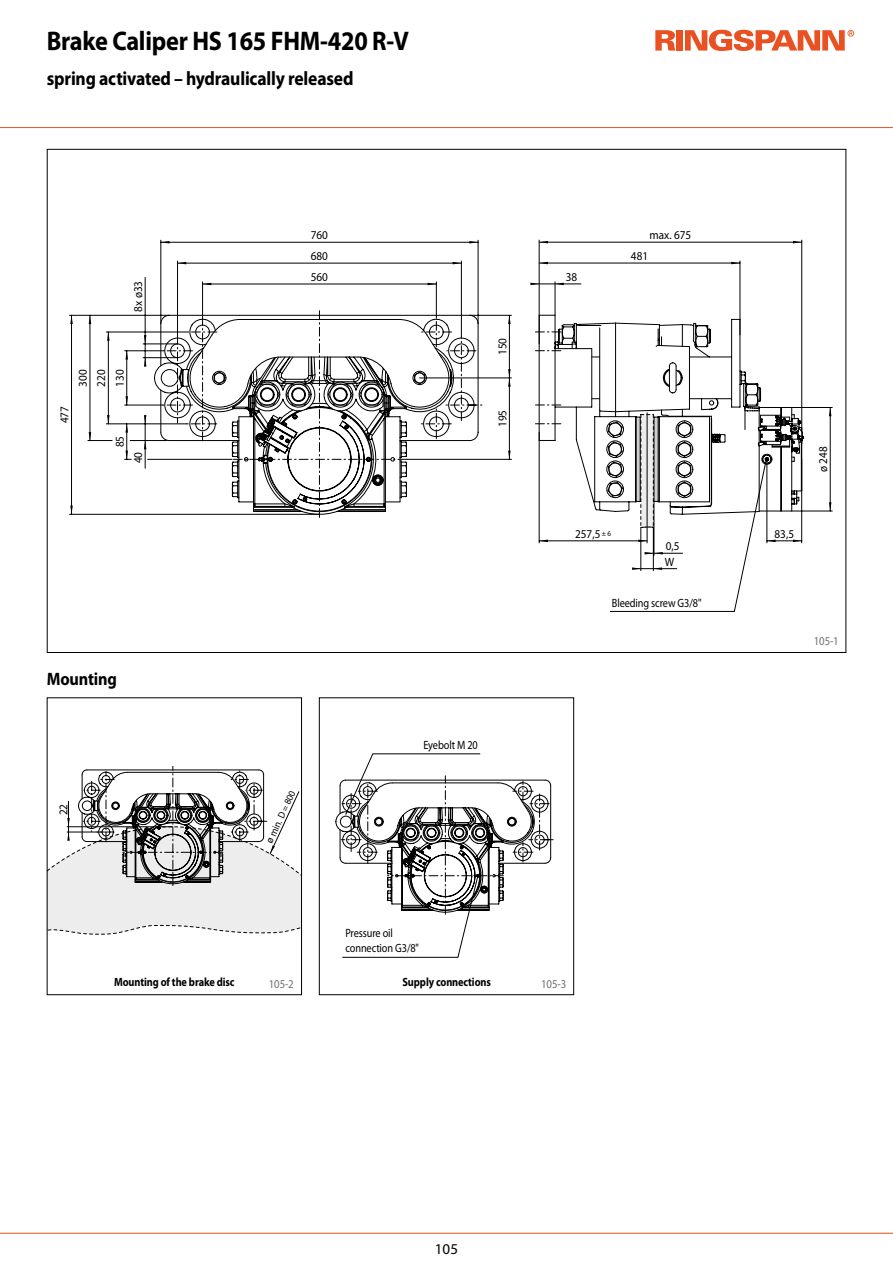
<style>
.page{position:relative;width:893px;height:1263px;background:#fff}
.page>*{position:absolute;margin:0;border:0;box-sizing:border-box;transform-origin:0 0}
.t1{font:700 27px "Myriad Pro";letter-spacing:-.01em;color:#000;scale:.9 1}
.t2{font:700 19.5px "Myriad Pro";letter-spacing:-.01em;color:#000;scale:.9 1}
.t3{font:700 18px "Myriad Pro";letter-spacing:-.01em;color:#000;scale:.9 1}
.t4{font:15px "Myriad Pro";color:#000}
.t5{font:12px/18.5px "Myriad Pro";letter-spacing:-.005em;color:#000;scale:.93 1}
.t6{font:12px/15px "Myriad Pro";letter-spacing:-.005em;color:#000;scale:.86 1}
.t7{font:700 12px "Myriad Pro";letter-spacing:-.01em;color:#000;scale:.86 1}
.t8{font:12px "Myriad Pro";letter-spacing:-.01em;color:#706f6f;scale:.9 1}
.t9{font:9.75px "Arial";color:#000;scale:.93 1}
.s1{font-family:"Myriad Pro"}
.s2{font-size:7.5px}
</style>
<div class="page">
<hr style="left:0;top:127px;width:893px;height:1px;background:#e95123">
<hr style="left:0;top:1233px;width:893px;height:1px;background:#e95123">
<svg style="left:655px;top:30px;width:20px;height:21px"></svg>
<div style="left:676px;top:30px;width:7px;height:21px;background:#e95123"></div>
<svg style="left:685px;top:30px;width:169px;height:21px"></svg>
<svg style="left:530px;top:283px;width:9px;height:2px"></svg>
<svg style="left:125px;top:425px;width:3px;height:8px"></svg>
<svg style="left:107px;top:333px;width:3px;height:8px"></svg>
<svg style="left:125px;top:351px;width:3px;height:9px"></svg>
<svg style="left:144px;top:358px;width:2px;height:9px"></svg>
<svg style="left:70px;top:505px;width:3px;height:9px"></svg>
<svg style="left:144px;top:415px;width:2px;height:9px"></svg>
<svg style="left:125px;top:396px;width:3px;height:9px"></svg>
<svg style="left:107px;top:415px;width:3px;height:9px"></svg>
<hr style="left:539px;top:240px;width:1px;height:104px;background:#000">
<hr style="left:555px;top:282px;width:1px;height:33px;background:#000">
<hr style="left:792px;top:511px;width:40px;height:1px;background:#000">
<hr style="left:792px;top:407px;width:40px;height:1px;background:#000">
<hr style="left:740px;top:261px;width:1px;height:74px;background:#000">
<hr style="left:801px;top:240px;width:1px;height:204px;background:#000">
<hr style="left:533px;top:284px;width:48px;height:1px;background:#000">
<hr style="left:830px;top:407px;width:1px;height:104px;background:#000">
<hr style="left:539px;top:263px;width:201px;height:1px;background:#000">
<hr style="left:539px;top:242px;width:263px;height:1px;background:#000">
<hr style="left:71px;top:315px;width:1px;height:199px;background:#000">
<hr style="left:90px;top:315px;width:1px;height:125px;background:#000">
<hr style="left:108px;top:332px;width:1px;height:92px;background:#000">
<hr style="left:126px;top:424px;width:1px;height:35px;background:#000">
<hr style="left:126px;top:351px;width:1px;height:54px;background:#000">
<hr style="left:145px;top:418px;width:1px;height:50px;background:#000">
<hr style="left:145px;top:277px;width:1px;height:86px;background:#000">
<hr style="left:161px;top:240px;width:1px;height:84px;background:#000">
<hr style="left:177px;top:261px;width:1px;height:74px;background:#000">
<hr style="left:202px;top:282px;width:1px;height:36px;background:#000">
<hr style="left:69px;top:514px;width:250px;height:1px;background:#000">
<svg style="left:125px;top:451px;width:6px;height:9px"></svg>
<hr style="left:148px;top:459px;width:84px;height:1px;background:#000">
<svg style="left:88px;top:432px;width:24px;height:9px"></svg>
<hr style="left:130px;top:440px;width:37px;height:1px;background:#000">
<hr style="left:106px;top:424px;width:81px;height:1px;background:#000">
<hr style="left:125px;top:405px;width:37px;height:1px;background:#000">
<hr style="left:143px;top:357px;width:35px;height:1px;background:#000">
<hr style="left:125px;top:350px;width:39px;height:1px;background:#000">
<hr style="left:143px;top:344px;width:35px;height:1px;background:#000">
<hr style="left:106px;top:332px;width:82px;height:1px;background:#000">
<hr style="left:69px;top:315px;width:100px;height:1px;background:#000">
<hr style="left:436px;top:282px;width:1px;height:35px;background:#000">
<hr style="left:203px;top:284px;width:233px;height:1px;background:#000">
<hr style="left:461px;top:261px;width:1px;height:75px;background:#000">
<hr style="left:178px;top:263px;width:283px;height:1px;background:#000">
<hr style="left:478px;top:240px;width:1px;height:84px;background:#000">
<hr style="left:161px;top:242px;width:317px;height:1px;background:#000">
<svg style="left:154px;top:315px;width:77px;height:200px"></svg>
<svg style="left:179px;top:315px;width:52px;height:194px"></svg>
<svg style="left:162px;top:318px;width:55px;height:123px"></svg>
<svg style="left:49px;top:766px;width:251px;height:168px"></svg>
<div style="left:47px;top:697px;width:255px;height:298px;border:1px solid #000"></div>
<div style="left:319px;top:697px;width:255px;height:298px;border:1px solid #000"></div>
<svg style="left:336px;top:753px;width:218px;height:205px"></svg>
<svg style="left:231px;top:309px;width:573px;height:303px"></svg>
<h1 class="t1" style="left:47px;top:23px;width:404px">Brake Caliper HS 165 FHM-420 R-V</h1>
<h2 class="t2" style="left:47px;top:66px;width:342px">spring activated – hydraulically released</h2>
<p class="t5" style="left:311px;top:226px;width:20px">760</p>
<p class="t5" style="left:129px;top:312px;width:35px;rotate:-90deg">8x ø33</p>
<p class="t5" style="left:55px;top:423px;width:20px;rotate:-90deg">477</p>
<p class="t5" style="left:73px;top:386px;width:20px;text-align:justify;rotate:-90deg">300<br>220<br>130</p>
<p class="t5" style="left:110px;top:447px;width:14px;rotate:-90deg">85</p>
<p class="t5" style="left:129px;top:463px;width:14px;rotate:-90deg">40</p>
<p class="t5" style="left:311px;top:247px;width:20px">680</p>
<p class="t5" style="left:311px;top:267px;width:20px">560</p>
<p class="t5" style="left:493px;top:355px;width:20px;rotate:-90deg">150</p>
<p class="t5" style="left:493px;top:427px;width:20px;rotate:-90deg">195</p>
<h3 class="t3" style="left:47px;top:668px;width:79px">Mounting</h3>
<p class="t5" style="left:54px;top:815px;width:14px;rotate:-90deg">22</p>
<p class="t9" style="left:263px;top:840px;width:63px;rotate:-65deg">ø min. <span class="s1">D = 800</span></p>
<p class="t6" style="left:423px;top:737px;width:65px">Eyebolt M 20</p>
<p class="t6" style="left:345px;top:926px;width:87px">Pressure oil connection G3/8"</p>
<p class="t5" style="left:650px;top:226px;width:46px">max. 675</p>
<p class="t5" style="left:566px;top:267px;width:14px">38</p>
<p class="t5" style="left:631px;top:247px;width:20px">481</p>
<p class="t5" style="left:575px;top:524px;width:40px">257,5 <span class="s2">± 6</span></p>
<p class="t5" style="left:665px;top:538px;width:17px;line-height:15.5px">0,5<br>W</p>
<p class="t6" style="left:612px;top:595px;width:106px">Bleeding screw G3/8"</p>
<p class="t7" style="left:114px;top:974px;width:141px">Mounting of the brake disc</p>
<p class="t7" style="left:402px;top:974px;width:104px">Supply connections</p>
<p class="t8" style="left:269px;top:976px;width:29px">105-2</p>
<p class="t8" style="left:541px;top:976px;width:29px">105-3</p>
<p class="t5" style="left:774px;top:524px;width:23px">83,5</p>
<p class="t5" style="left:814px;top:472px;width:29px;rotate:-90deg">ø 248</p>
<p class="t8" style="left:814px;top:634px;width:29px">105-1</p>
<p class="t4" style="left:435px;top:1240px;width:25px">105</p>
</div>
